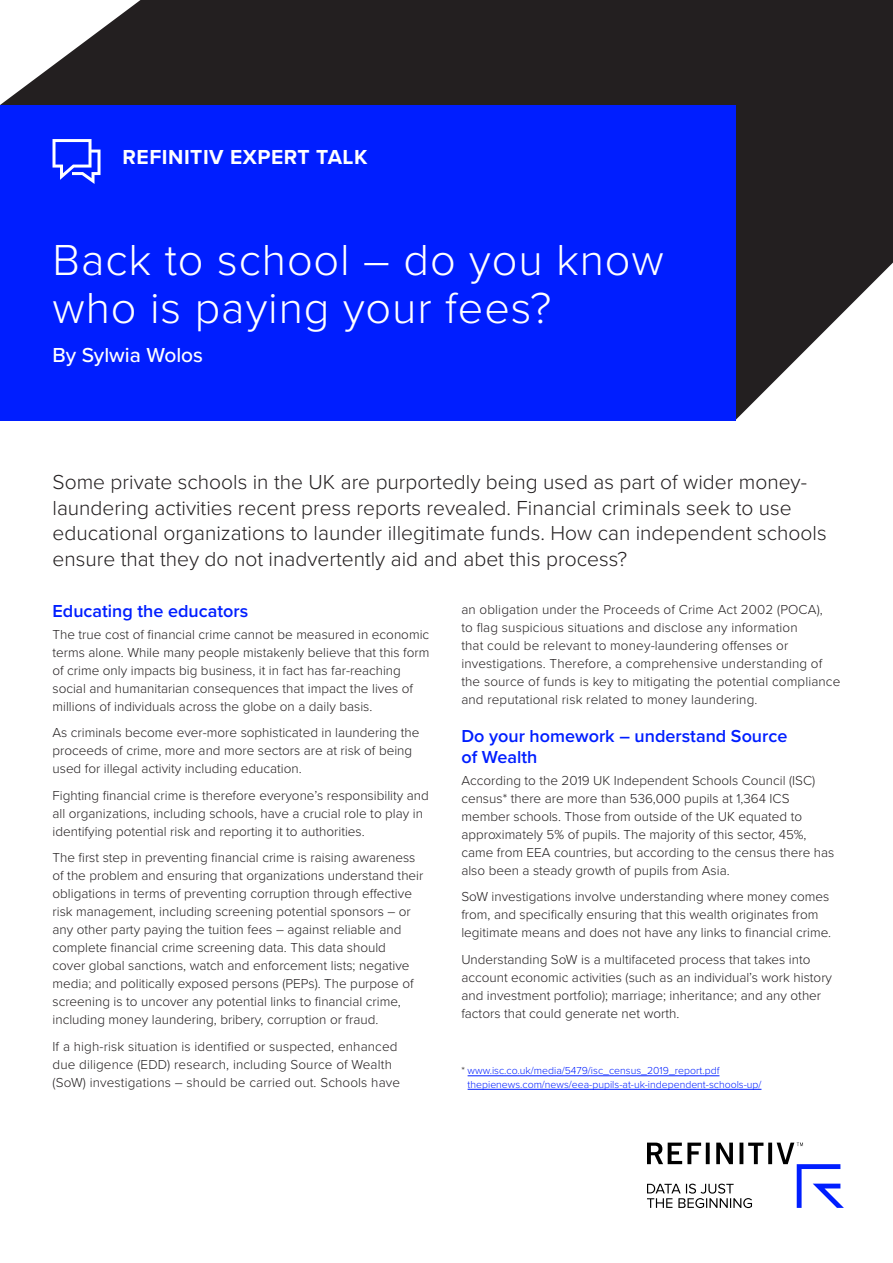
<style>
.page{position:relative;width:893px;height:1263px;background:#fff}
.page>*{position:absolute;margin:0;border:0;box-sizing:border-box;transform-origin:0 0}
._01_Title_Small_Ligh{font:300 45px/48px "Proxima Nova";letter-spacing:.02em;color:#fff}
._03_Intro_text_14_17{font:300 21px/25.5px "Proxima Nova";color:#231f20}
._20_Case_Study_Title{font:700 21px "Proxima Nova";letter-spacing:.025em;color:#fff}
._02_Subtitle_14_17_R{font:500 21px "Proxima Nova";color:#fff}
._05_Body_Heading_Sem{font:600 18px/21px "Proxima Nova";color:#001eff}
._07_Body_copy_9_12_R{font:300 13.5px/18px "Proxima Nova";color:#231f20}
._19_Legal_Text_R{font:300 10.5px/13.5px "Proxima Nova";color:#001eff}
.s1{color:#231f20}
</style>
<div class="page">
<svg style="left:647px;top:1142px;width:197px;height:66px"></svg>
<svg style="left:0;top:0;width:893px;height:420px;background:#403d3e"></svg>
<div style="left:0;top:105px;width:735px;height:315px;background:#001eff"></div>
<svg style="left:53px;top:139px;width:48px;height:45px"></svg>
<hr style="left:468px;top:1075px;width:251px;height:1px;background:#001eff">
<hr style="left:468px;top:1089px;width:293px;height:1px;background:#001eff">
<p class="_20_Case_Study_Title" style="left:123px;top:141px;width:246px">REFINITIV EXPERT TALK</p>
<p class="_01_Title_Small_Ligh" style="left:53px;top:233px;width:613px">Back to school – do you know who is paying your fees?</p>
<p class="_02_Subtitle_14_17_R" style="left:53px;top:339px;width:152px">By Sylwia Wolos</p>
<p class="_03_Intro_text_14_17" style="left:53px;top:468px;width:776px">Some private schools in the UK are purportedly being used as part of wider money&shy;laundering activities recent press reports revealed. Financial criminals seek to use educational organizations to launder illegitimate funds. How can independent schools ensure that they do not inadvertently aid and abet this process?</p>
<p class="_05_Body_Heading_Sem" style="left:53px;top:599px;width:197px">Educating the educators</p>
<p class="_07_Body_copy_9_12_R" style="left:53px;top:624px;width:378px">The true cost of financial crime cannot be measured in economic terms alone. While many people mistakenly believe that this form of crime only impacts big business, it in fact has far-reaching social and humanitarian consequences that impact the lives of millions of individuals across the globe on a daily basis.</p>
<p class="_07_Body_copy_9_12_R" style="left:53px;top:723px;width:368px">As criminals become ever-more sophisticated in laundering the proceeds of crime, more and more sectors are at risk of being used for illegal activity including education.</p>
<p class="_07_Body_copy_9_12_R" style="left:53px;top:785px;width:378px">Fighting financial crime is therefore everyone’s responsibility and all organizations, including schools, have a crucial role to play in identifying potential risk and reporting it to authorities.</p>
<p class="_07_Body_copy_9_12_R" style="left:53px;top:848px;width:372px">The first step in preventing financial crime is raising awareness of the problem and ensuring that organizations understand their obligations in terms of preventing corruption through effective risk management, including screening potential sponsors – or any other party paying the tuition fees – against reliable and complete financial crime screening data. This data should<br>cover global sanctions, watch and enforcement lists; negative media; and politically exposed persons (PEPs). The purpose of screening is to uncover any potential links to financial crime, including money laundering, bribery, corruption or fraud.</p>
<p class="_07_Body_copy_9_12_R" style="left:53px;top:1036px;width:349px">If a high-risk situation is identified or suspected, enhanced due diligence (EDD) research, including Source of Wealth (SoW) investigations – should be carried out. Schools have</p>
<p class="_07_Body_copy_9_12_R" style="left:461px;top:599px;width:381px">an obligation under the Proceeds of Crime Act 2002 (POCA),<br>to flag suspicious situations and disclose any information<br>that could be relevant to money-laundering offenses or investigations. Therefore, a comprehensive understanding of the source of funds is key to mitigating the potential compliance and reputational risk related to money laundering.</p>
<p class="_05_Body_Heading_Sem" style="left:461px;top:724px;width:327px">Do your homework – understand Source of Wealth</p>
<p class="_07_Body_copy_9_12_R" style="left:461px;top:770px;width:374px">According to the 2019 UK Independent Schools Council (ISC) census* there are more than 536,000 pupils at 1,364 ICS member schools. Those from outside of the UK equated to approximately 5% of pupils. The majority of this sector, 45%, came from EEA countries, but according to the census there has also been a steady growth of pupils from Asia.</p>
<p class="_07_Body_copy_9_12_R" style="left:461px;top:887px;width:371px">SoW investigations involve understanding where money comes from, and specifically ensuring that this wealth originates from legitimate means and does not have any links to financial crime.</p>
<p class="_07_Body_copy_9_12_R" style="left:461px;top:949px;width:372px">Understanding SoW is a multifaceted process that takes into account economic activities (such as an individual’s work history and investment portfolio); marriage; inheritance; and any other factors that could generate net worth.</p>
<p class="_19_Legal_Text_R" style="left:468px;top:1063px;width:295px;text-indent:-6px"><span class="s1">*</span> www.isc.co.uk/media/5479/isc_census_2019_report.pdf thepienews.com/news/eea-pupils-at-uk-independent-schools-up/</p>
</div>
